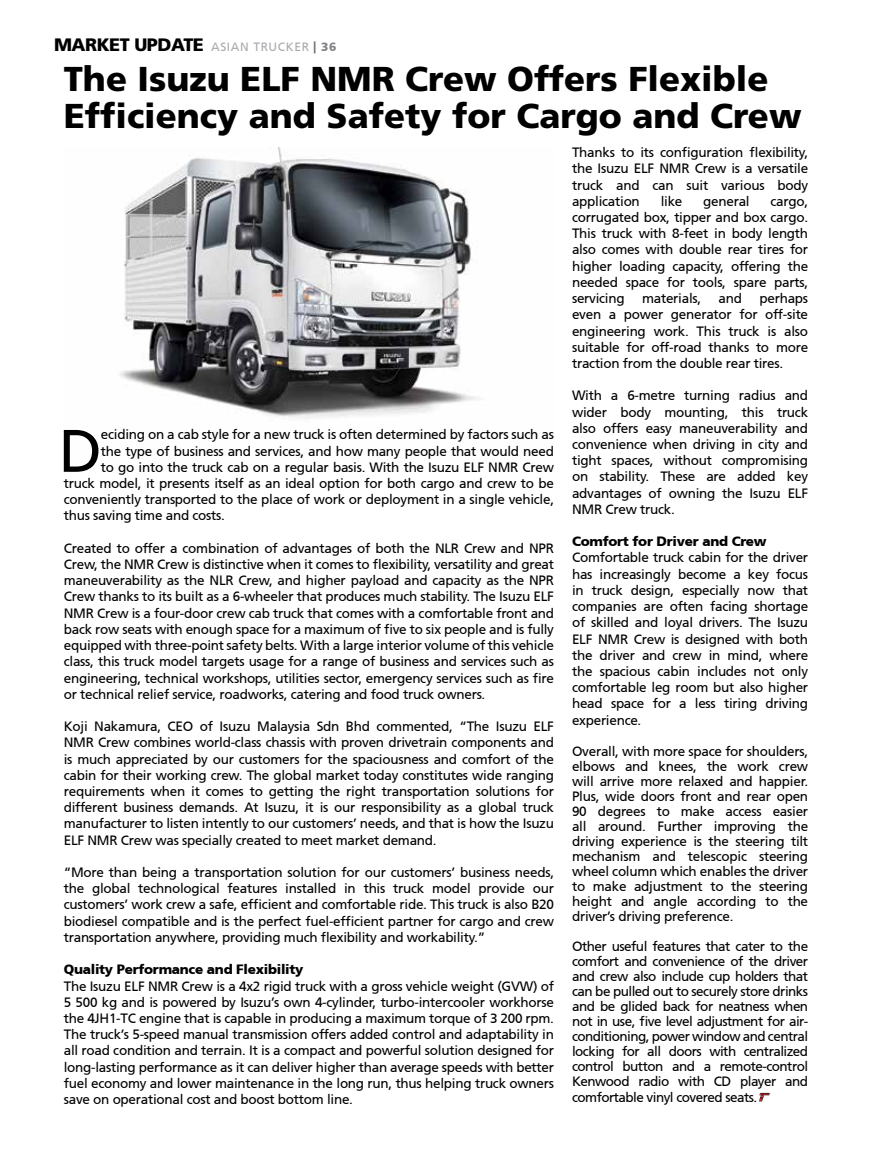
<style>
.page{position:relative;width:872px;height:1170px;background:#fff}
.page>*{position:absolute;margin:0;border:0;box-sizing:border-box;transform-origin:0 0}
.t1{font:59.85px "Frutiger CE";color:#000}
.t2{font:900 34.5px/37.5px "Frutiger";color:#000}
.t3{font:900 18px "Frutiger";letter-spacing:-.025em;color:#000}
.t4{font:13.5px/16.2px "Frutiger CE";letter-spacing:-.02em;color:#000;text-align:justify}
.t5{font:900 13.5px "Frutiger CE";letter-spacing:-.02em;color:#000}
.s1{font-family:"Frutiger CE";font-weight:400;font-size:12px;color:#a7a9ac}
.s2{font-family:"Frutiger CE";font-size:12px;color:#6d6e71}
.s3{font-family:"Frutiger CE";font-size:12px;color:#808285}
</style>
<div class="page">
<img style="left:120px;top:147px;width:360px;height:272px">
<svg style="left:759px;top:1092px;width:11px;height:9px"></svg>
<h3 class="t3" style="left:54px;top:34px;width:284px">MARKET UPDATE <span class="s1">ASIAN TRUCKER</span> <span class="s2">|</span> <span class="s3">36</span></h3>
<h2 class="t2" style="left:64px;top:59px;width:739px">The Isuzu ELF NMR Crew Offers Flexible<br>Efficiency and Safety for Cargo and Crew</h2>
<p class="t4" style="left:572px;top:144px;width:238px">Thanks to its configuration flexibility, the Isuzu ELF NMR Crew is a versatile truck and can suit various body application</p>
<p class="t4" style="left:660px;top:193px;width:23px">like</p>
<p class="t4" style="left:703px;top:193px;width:48px">general</p>
<p class="t4" style="left:572px;top:193px;width:238px;text-indent:198px">cargo, corrugated box, tipper and box cargo.<br>This truck with 8-feet in body length also comes with double rear tires for higher loading capacity, offering the needed space for tools, spare parts, servicing</p>
<p class="t4" style="left:572px;top:290px;width:238px;text-indent:187px">perhaps even a power generator for off-site engineering work. This truck is also suitable for off-road thanks to more traction from the double rear tires.</p>
<p class="t4" style="left:572px;top:387px;width:238px">With a 6-metre turning radius and wider body mounting, this truck also offers easy maneuverability and convenience when driving in city and tight spaces, without compromising on stability. These are added key advantages of owning the Isuzu ELF NMR Crew truck.</p>
<p class="t5" style="left:572px;top:533px;width:196px">Comfort for Driver and Crew</p>
<p class="t4" style="left:572px;top:549px;width:238px">Comfortable truck cabin for the driver has increasingly become a key focus in truck design, especially now that companies are often facing shortage of skilled and loyal drivers. The Isuzu ELF NMR Crew is designed with both the driver and crew in mind, where the spacious cabin includes not only comfortable leg room but also higher head space for a less tiring driving experience.</p>
<p class="t4" style="left:572px;top:743px;width:238px;line-height:15px">Overall, with more space for shoulders, elbows and knees, the work crew will arrive more relaxed and happier.<br>Plus, wide doors front and rear open 90 degrees to make access easier all around. Further improving the driving experience is the steering tilt mechanism and telescopic steering wheel column which enables the driver to make adjustment to the steering height and angle according to the driver’s driving preference.</p>
<p class="t4" style="left:572px;top:938px;width:238px;line-height:15.1px">Other useful features that cater to the comfort and convenience of the driver and crew also include cup holders that can be pulled out to securely store drinks and be glided back for neatness when not in use, five level adjustment for air&shy;conditioning, power window and central locking for all doors with centralized control button and a remote-control Kenwood radio with CD player and comfortable vinyl covered seats.</p>
<p class="t4" style="left:642px;top:290px;width:61px">materials,</p>
<p class="t4" style="left:718px;top:290px;width:25px">and</p>
<h1 class="t1" style="left:59px;top:416px;width:45px">D</h1>
<p class="t4" style="left:101px;top:426px;width:454px">eciding on a cab style for a new truck is often determined by factors such as</p>
<p class="t4" style="left:101px;top:442px;width:454px">the type of business and services, and how many people that would need</p>
<p class="t4" style="left:101px;top:459px;width:454px">to go into the truck cab on a regular basis. With the Isuzu ELF NMR Crew</p>
<p class="t4" style="left:64px;top:475px;width:492px">truck model, it presents itself as an ideal option for both cargo and crew to be</p>
<p class="t4" style="left:64px;top:491px;width:492px">conveniently transported to the place of work or deployment in a single vehicle,</p>
<p class="t4" style="left:64px;top:507px;width:163px">thus saving time and costs.</p>
<p class="t4" style="left:64px;top:540px;width:492px">Created to offer a combination of advantages of both the NLR Crew and NPR Crew, the NMR Crew is distinctive when it comes to flexibility, versatility and great maneuverability as the NLR Crew, and higher payload and capacity as the NPR Crew thanks to its built as a 6-wheeler that produces much stability. The Isuzu ELF NMR Crew is a four-door crew cab truck that comes with a comfortable front and back row seats with enough space for a maximum of five to six people and is fully equipped with three-point safety belts. With a large interior volume of this vehicle class, this truck model targets usage for a range of business and services such as engineering, technical workshops, utilities sector, emergency services such as fire or technical relief service, roadworks, catering and food truck owners.</p>
<p class="t4" style="left:64px;top:718px;width:492px">Koji Nakamura, CEO of Isuzu Malaysia Sdn Bhd commented, “The Isuzu ELF NMR Crew combines world-class chassis with proven drivetrain components and is much appreciated by our customers for the spaciousness and comfort of the cabin for their working crew. The global market today constitutes wide ranging requirements when it comes to getting the right transportation solutions for different business demands. At Isuzu, it is our responsibility as a global truck manufacturer to listen intently to our customers’ needs, and that is how the Isuzu ELF NMR Crew was specially created to meet market demand.</p>
<p class="t4" style="left:64px;top:864px;width:492px">“More than being a transportation solution for our customers’ business needs, the global technological features installed in this truck model provide our customers’ work crew a safe, efficient and comfortable ride. This truck is also B20 biodiesel compatible and is the perfect fuel-efficient partner for cargo and crew transportation anywhere, providing much flexibility and workability.”</p>
<p class="t5" style="left:64px;top:961px;width:241px">Quality Performance and Flexibility</p>
<p class="t4" style="left:64px;top:977px;width:492px">The Isuzu ELF NMR Crew is a 4x2 rigid truck with a gross vehicle weight (GVW) of 5 500 kg and is powered by Isuzu’s own 4-cylinder, turbo-intercooler workhorse the 4JH1-TC engine that is capable in producing a maximum torque of 3 200 rpm.<br>The truck’s 5-speed manual transmission offers added control and adaptability in all road condition and terrain. It is a compact and powerful solution designed for long-lasting performance as it can deliver higher than average speeds with better fuel economy and lower maintenance in the long run, thus helping truck owners save on operational cost and boost bottom line.</p>
</div>
